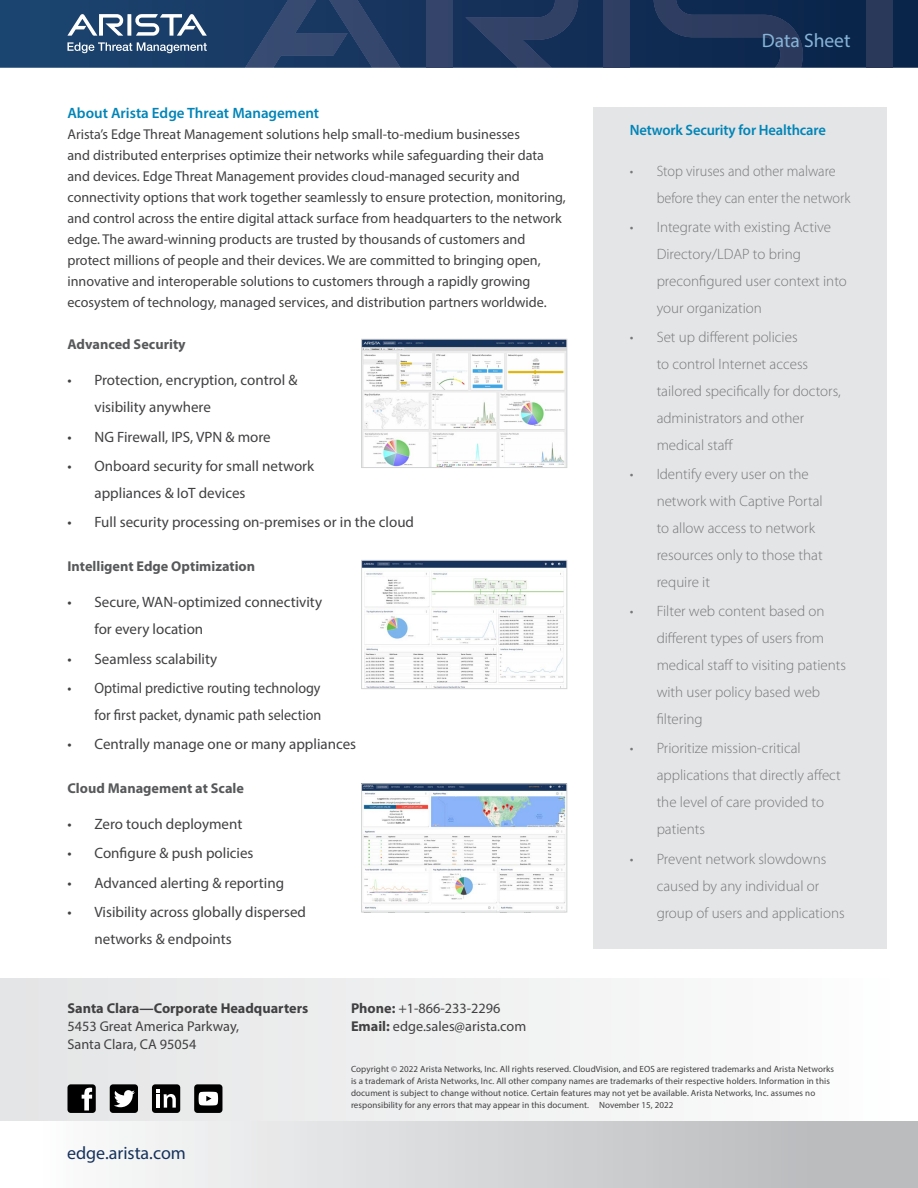
<style>
.page{position:relative;width:918px;height:1188px;background:#fff}
.page>*{position:absolute;margin:0;border:0;box-sizing:border-box;transform-origin:0 0}
.t1{font:19.5px "Myriad Pro";color:#86b4d6}
.t2{font:18px "Myriad Pro";color:#16325c}
.t3{font:300 15px/27px "Myriad Pro";color:#77787b}
.t4{font:15px/27px "Myriad Pro";color:#414042}
.t5{font:15px/27px "Myriad Pro";color:#414042;text-align:right;scale:.94 1}
.t6{font:600 15px "Myriad Pro";letter-spacing:-.005em;color:#0085b8}
.t7{font:300 15px/27px "Myriad Pro";color:#77787b;scale:.95 1}
.t8{font:14.25px/21px "Myriad Pro";color:#414042}
.t9{font:700 14.25px "Myriad Pro";color:#58595b}
.t10{font:700 14.25px "Myriad Pro";color:#414042}
.t11{font:9px/12px "Myriad Pro";letter-spacing:.01em;color:#414042}
.s1{font-weight:700}
</style>
<div class="page">
<svg style="left:0;top:0;width:918px;height:68px;background:#15365e"></svg>
<div style="left:426px;top:0;width:26px;height:68px;background:#34446a"></div>
<svg style="left:465px;top:0;width:113px;height:68px;background:#22385f"></svg>
<svg style="left:245px;top:0;width:155px;height:68px;background:#274068"></svg>
<div style="left:604px;top:0;width:26px;height:68px;background:#2f3f63"></div>
<svg style="left:654px;top:0;width:149px;height:68px;background:#1a3156"></svg>
<div style="left:867px;top:0;width:26px;height:68px;background:#2a385a"></div>
<svg style="left:67px;top:14px;width:140px;height:22px"></svg>
<svg style="left:67px;top:42px;width:140px;height:11px;background:#5c7795"></svg>
<div style="left:0;top:1120px;width:918px;height:68px;background:linear-gradient(to right,#fff,#b3b5b7)"></div>
<div style="left:0;top:978px;width:918px;height:142px;background:linear-gradient(to right,#e3e4e5,#fefefe)"></div>
<div style="left:152px;top:1084px;width:28px;height:29px;background:#000;border-radius:3px"></div>
<div style="left:194px;top:1084px;width:28px;height:29px;background:#000;border-radius:3px"></div>
<svg style="left:199px;top:1092px;width:19px;height:14px"></svg>
<svg style="left:157px;top:1090px;width:19px;height:18px"></svg>
<div style="left:110px;top:1084px;width:28px;height:29px;background:#000;border-radius:3px"></div>
<svg style="left:114px;top:1090px;width:21px;height:17px"></svg>
<div style="left:67px;top:1084px;width:29px;height:29px;background:#000;border-radius:3px"></div>
<svg style="left:82px;top:1087px;width:10px;height:24px"></svg>
<div style="left:593px;top:107px;width:293px;height:841px;background:#e4e5e6"></div>
<img style="left:363px;top:341px;width:202px;height:125px">
<div style="left:361px;top:339px;width:206px;height:129px;border:1px solid #d1d3d4"></div>
<img style="left:363px;top:562px;width:202px;height:125px">
<div style="left:361px;top:560px;width:206px;height:129px;border:1px solid #d1d3d4"></div>
<img style="left:363px;top:786px;width:202px;height:123px">
<div style="left:361px;top:784px;width:206px;height:128px;border:1px solid #d1d3d4"></div>
<p class="t6" style="left:68px;top:104px;width:253px">About Arista Edge Threat Management</p>
<p class="t8" style="left:68px;top:124px;width:500px">Arista’s Edge Threat Management solutions help small-to-medium businesses<br>and distributed enterprises optimize their networks while safeguarding their data and devices. Edge Threat Management provides cloud-managed security and connectivity options that work together seamlessly to ensure protection, monitoring, and control across the entire digital attack surface from headquarters to the network edge. The award-winning products are trusted by thousands of customers and protect millions of people and their devices. We are committed to bringing open, innovative and interoperable solutions to customers through a rapidly growing ecosystem of technology, managed services, and distribution partners worldwide.</p>
<p class="t9" style="left:67px;top:335px;width:120px">Advanced Security</p>
<p class="t4" style="left:94px;top:367px;width:204px;text-indent:-27px">• Protection, encryption, control &amp; visibility anywhere</p>
<p class="t4" style="left:68px;top:423px;width:205px">• NG Firewall, IPS, VPN &amp; more</p>
<p class="t4" style="left:94px;top:452px;width:221px;text-indent:-27px">• Onboard security for small network appliances &amp; IoT devices</p>
<p class="t4" style="left:68px;top:508px;width:348px">• Full security processing on-premises or in the cloud</p>
<p class="t9" style="left:68px;top:557px;width:189px">Intelligent Edge Optimization</p>
<p class="t4" style="left:94px;top:589px;width:229px;text-indent:-27px">• Secure, WAN-optimized connectivity for every location</p>
<p class="t4" style="left:68px;top:645px;width:151px">• Seamless scalability</p>
<p class="t5" style="left:68px;top:674px;width:271px">• Optimal predictive routing technology for first packet, dynamic path selection</p>
<p class="t4" style="left:68px;top:730px;width:290px">• Centrally manage one or many appliances</p>
<p class="t9" style="left:68px;top:779px;width:178px">Cloud Management at Scale</p>
<p class="t4" style="left:68px;top:811px;width:176px">• Zero touch deployment</p>
<p class="t4" style="left:68px;top:840px;width:188px">• Configure &amp; push policies</p>
<p class="t4" style="left:68px;top:869px;width:218px">• Advanced alerting &amp; reporting</p>
<p class="t4" style="left:94px;top:898px;width:213px;text-indent:-27px">• Visibility across globally dispersed networks &amp; endpoints</p>
<p class="t10" style="left:68px;top:999px;width:242px">Santa Clara—Corporate Headquarters</p>
<p class="t8" style="left:68px;top:1017px;width:173px;line-height:18px">5453 Great America Parkway,<br>Santa Clara, CA 95054</p>
<p class="t8" style="left:351px;top:999px;width:177px;line-height:18px"><span class="s1">Phone:</span> +1-866-233-2296<br><span class="s1">Email:</span> edge.sales@arista.com</p>
<h1 class="t1" style="left:762px;top:29px;width:90px">Data Sheet</h1>
<p class="t6" style="left:630px;top:120px;width:198px">Network Security for Healthcare</p>
<p class="t7" style="left:657px;top:157px;width:206px;text-indent:-27px">• Stop viruses and other malware before they can enter the network</p>
<p class="t3" style="left:657px;top:213px;width:192px;text-indent:-27px">• Integrate with existing Active<br>Directory/LDAP to bring preconfigured user context into your organization</p>
<p class="t3" style="left:657px;top:324px;width:186px;text-indent:-27px">• Set up different policies<br>to control Internet access tailored specifically for doctors, administrators and other medical staff</p>
<p class="t3" style="left:657px;top:461px;width:168px;text-indent:-27px">• Identify every user on the network with Captive Portal to allow access to network resources only to those that require it</p>
<p class="t3" style="left:657px;top:598px;width:191px;text-indent:-27px">• Filter web content based on different types of users from medical staff to visiting patients with user policy based web filtering</p>
<p class="t3" style="left:657px;top:735px;width:186px;text-indent:-27px">• Prioritize mission-critical applications that directly affect the level of care provided to patients</p>
<p class="t3" style="left:657px;top:845px;width:190px;text-indent:-27px">• Prevent network slowdowns caused by any individual or group of users and applications</p>
<p class="t2" style="left:67px;top:1142px;width:120px">edge.arista.com</p>
<p class="t11" style="left:351px;top:1063px;width:485px">Copyright © 2022 Arista Networks, Inc. All rights reserved. CloudVision, and EOS are registered trademarks and Arista Networks is a trademark of Arista Networks, Inc. All other company names are trademarks of their respective holders. Information in this document is subject to change without notice. Certain features may not yet be available. Arista Networks, Inc. assumes no responsibility for any errors that may appear in this document. November 15, 2022</p>
</div>
